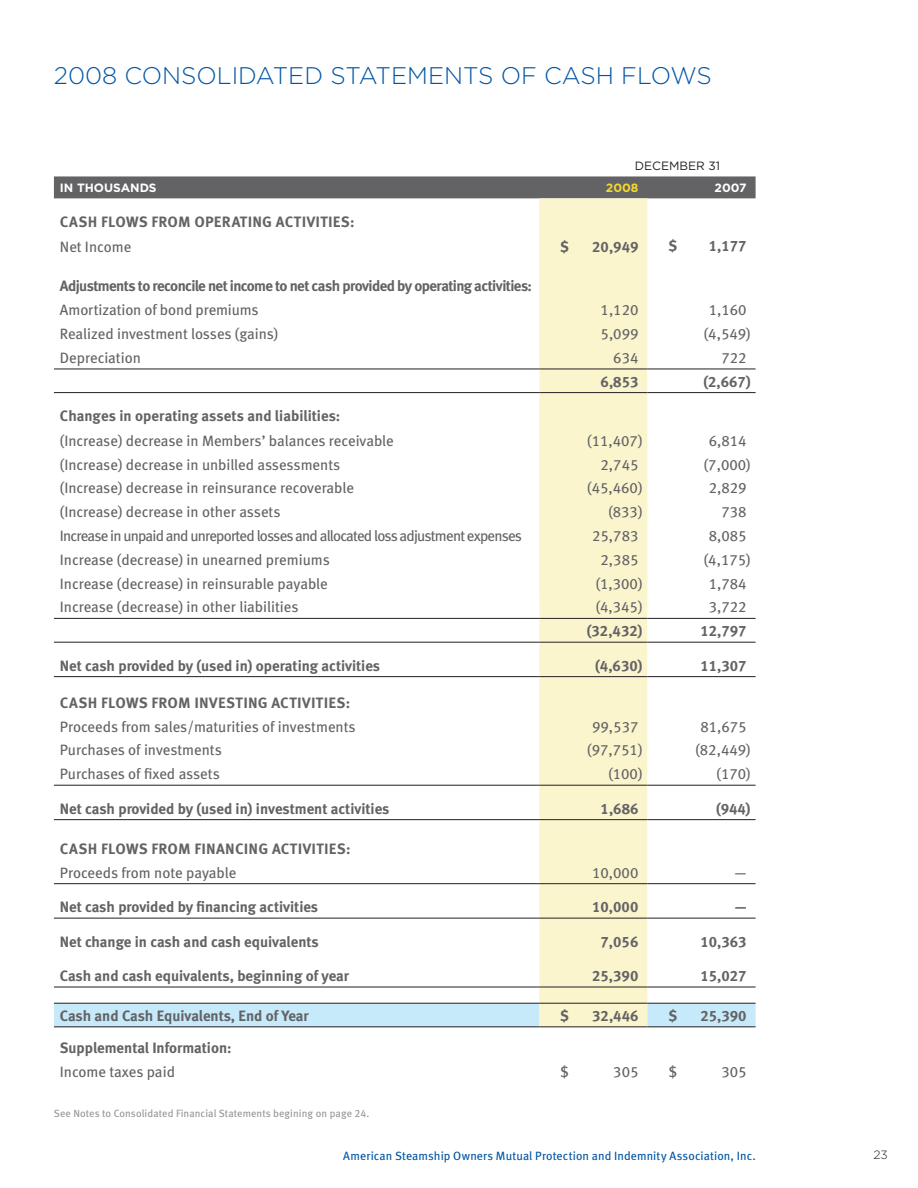
<style>
.page{position:relative;width:918px;height:1188px;background:#fff}
.page>*{position:absolute;margin:0;border:0;box-sizing:border-box;transform-origin:0 0}
.t1{font:300 24px "Gotham";letter-spacing:-.015em;color:#0155a5}
.t2{font:300 24px "Gotham";letter-spacing:-.065em;color:#0155a5}
.t3{font:15px "Meta Book LF";color:#636366}
.t4{font:700 15px "Meta";color:#636366}
.t5{font:15px "Meta Bold LF";color:#636366}
.t6{font:15px "Meta Bold LF Caps";letter-spacing:.015em;color:#636366}
.t7{font:700 15px "Meta";letter-spacing:-.04em;color:#636366}
.t8{font:15px "Meta Book LF";letter-spacing:-.05em;color:#636366}
.t9{font:12px "Meta";letter-spacing:.01em;color:#0155a5}
.t10{font:700 12px "Gotham";color:#fff}
.t11{font:12px "Gotham";color:#231f20}
.t12{font:700 12px "Gotham";color:#f4d930}
.t13{font:300 12px "Gotham";color:#231f20}
.t14{font:10.5px "Meta Book LF";letter-spacing:.01em;color:#939598}
.s1{font-family:"Meta";font-weight:700}
</style>
<div class="page">
<div style="left:54px;top:176px;width:702px;height:22px;background:#636366"></div>
<div style="left:539px;top:198px;width:108px;height:805px;background:#fbf5ce"></div>
<svg style="left:54px;top:370px;width:702px;height:617px"></svg>
<svg style="left:647px;top:595px;width:109px;height:392px"></svg>
<svg style="left:54px;top:1004px;width:702px;height:22px;background:#ceebf3"></svg>
<hr style="left:54px;top:987px;width:485px;height:1px;background:#231f20">
<hr style="left:539px;top:987px;width:108px;height:1px;background:#231f20">
<hr style="left:647px;top:987px;width:109px;height:1px;background:#231f20">
<hr style="left:54px;top:618px;width:485px;height:1px;background:#231f20">
<hr style="left:539px;top:618px;width:108px;height:1px;background:#231f20">
<hr style="left:647px;top:618px;width:109px;height:1px;background:#231f20">
<hr style="left:54px;top:392px;width:485px;height:1px;background:#231f20">
<hr style="left:647px;top:392px;width:109px;height:1px;background:#231f20">
<hr style="left:539px;top:392px;width:108px;height:1px;background:#231f20">
<hr style="left:54px;top:369px;width:485px;height:1px;background:#231f20">
<hr style="left:539px;top:369px;width:108px;height:1px;background:#231f20">
<hr style="left:647px;top:369px;width:109px;height:1px;background:#231f20">
<hr style="left:54px;top:642px;width:485px;height:1px;background:#231f20">
<hr style="left:539px;top:642px;width:108px;height:1px;background:#231f20">
<hr style="left:647px;top:642px;width:109px;height:1px;background:#231f20">
<hr style="left:54px;top:883px;width:485px;height:1px;background:#231f20">
<hr style="left:539px;top:883px;width:108px;height:1px;background:#231f20">
<hr style="left:647px;top:883px;width:109px;height:1px;background:#231f20">
<hr style="left:54px;top:676px;width:485px;height:1px;background:#231f20">
<hr style="left:539px;top:676px;width:108px;height:1px;background:#231f20">
<hr style="left:647px;top:676px;width:109px;height:1px;background:#231f20">
<hr style="left:54px;top:918px;width:485px;height:1px;background:#231f20">
<hr style="left:539px;top:918px;width:108px;height:1px;background:#231f20">
<hr style="left:647px;top:918px;width:109px;height:1px;background:#231f20">
<hr style="left:54px;top:785px;width:485px;height:1px;background:#231f20">
<hr style="left:539px;top:785px;width:108px;height:1px;background:#231f20">
<hr style="left:647px;top:785px;width:109px;height:1px;background:#231f20">
<hr style="left:54px;top:819px;width:485px;height:1px;background:#231f20">
<hr style="left:539px;top:819px;width:108px;height:1px;background:#231f20">
<hr style="left:647px;top:819px;width:109px;height:1px;background:#231f20">
<hr style="left:54px;top:1026px;width:485px;height:1px;background:#231f20">
<hr style="left:539px;top:1026px;width:108px;height:1px;background:#231f20">
<hr style="left:647px;top:1026px;width:109px;height:1px;background:#231f20">
<hr style="left:54px;top:1003px;width:485px;height:1px;background:#231f20">
<hr style="left:539px;top:1003px;width:108px;height:1px;background:#231f20">
<hr style="left:647px;top:1003px;width:109px;height:1px;background:#231f20">
<h1 class="t1" style="left:54px;top:63px;width:88px">2008 CONSOLI</h1>
<h1 class="t2" style="left:238px;top:63px;width:171px">DATE D STATEMEN</h1>
<h1 class="t1" style="left:463px;top:63px;width:175px">TS OF CASH FLO</h1>
<h1 class="t1" style="left:670px;top:63px;width:40px">WS</h1>
<p class="t11" style="left:575px;top:160px;width:8px">DECEM</p>
<p class="t11" style="left:679px;top:160px;width:42px">BER 31</p>
<p class="t10" style="left:60px;top:181px;width:97px">IN THOUSAN DS</p>
<p class="t12" style="left:606px;top:181px;width:34px">2008</p>
<p class="t10" style="left:715px;top:181px;width:34px">2007</p>
<p class="t6" style="left:60px;top:213px;width:296px">CASH FLOWS FROM OPERATING ACTIVITIES:</p>
<p class="t3" style="left:60px;top:238px;width:73px">Net Income</p>
<p class="t5" style="left:560px;top:237px;width:10px">$</p>
<p class="t5" style="left:592px;top:237px;width:48px">20,949</p>
<p class="t5" style="left:668px;top:237px;width:10px">$</p>
<p class="t5" style="left:709px;top:237px;width:39px">1,177</p>
<p class="t7" style="left:60px;top:277px;width:474px">Adjustments to reconcile net income to net cash provided by operating activities:</p>
<p class="t3" style="left:60px;top:301px;width:200px">Amortization of bond premiums</p>
<p class="t3" style="left:601px;top:301px;width:39px">1,120</p>
<p class="t3" style="left:709px;top:301px;width:39px">1,160</p>
<p class="t3" style="left:60px;top:325px;width:220px">Realized investment losses (gains)</p>
<p class="t3" style="left:601px;top:325px;width:39px">5,099</p>
<p class="t3" style="left:704px;top:325px;width:48px">(4,549)</p>
<p class="t3" style="left:60px;top:349px;width:82px">Depreciation</p>
<p class="t3" style="left:613px;top:349px;width:27px">634</p>
<p class="t3" style="left:721px;top:349px;width:27px">722</p>
<p class="t5" style="left:601px;top:372px;width:39px">6,853</p>
<p class="t5" style="left:703px;top:372px;width:49px">(2,667)</p>
<p class="t4" style="left:60px;top:407px;width:282px">Changes in operating assets and liabilities:</p>
<p class="t3" style="left:60px;top:432px;width:335px">(Increase) decrease in Members’ balances receivable</p>
<p class="t3" style="left:587px;top:432px;width:57px">(11,407)</p>
<p class="t3" style="left:709px;top:432px;width:39px">6,814</p>
<p class="t3" style="left:60px;top:456px;width:282px">(Increase) decrease in unbilled assessments</p>
<p class="t3" style="left:601px;top:456px;width:39px">2,745</p>
<p class="t3" style="left:704px;top:456px;width:48px">(7,000)</p>
<p class="t3" style="left:60px;top:479px;width:296px">(Increase) decrease in reinsurance recoverable</p>
<p class="t3" style="left:587px;top:479px;width:57px">(45,460)</p>
<p class="t3" style="left:709px;top:479px;width:39px">2,829</p>
<p class="t3" style="left:60px;top:503px;width:222px">(Increase) decrease in other assets</p>
<p class="t3" style="left:608px;top:503px;width:36px">(833)</p>
<p class="t3" style="left:721px;top:503px;width:27px">738</p>
<p class="t8" style="left:60px;top:527px;width:464px">Increase in unpaid and unreported losses and allocated loss adjustment expenses</p>
<p class="t3" style="left:592px;top:527px;width:48px">25,783</p>
<p class="t3" style="left:709px;top:527px;width:39px">8,085</p>
<p class="t3" style="left:60px;top:551px;width:272px">Increase (decrease) in unearned premiums</p>
<p class="t3" style="left:601px;top:551px;width:39px">2,385</p>
<p class="t3" style="left:704px;top:551px;width:48px">(4,175)</p>
<p class="t3" style="left:60px;top:575px;width:269px">Increase (decrease) in reinsurable payable</p>
<p class="t3" style="left:596px;top:575px;width:48px">(1,300)</p>
<p class="t3" style="left:709px;top:575px;width:39px">1,784</p>
<p class="t3" style="left:60px;top:598px;width:240px">Increase (decrease) in other liabilities</p>
<p class="t3" style="left:596px;top:598px;width:48px">(4,345)</p>
<p class="t3" style="left:709px;top:598px;width:39px">3,722</p>
<p class="t5" style="left:587px;top:622px;width:57px">(32,432)</p>
<p class="t5" style="left:700px;top:622px;width:48px">12,797</p>
<p class="t4" style="left:60px;top:656px;width:322px">Net cash provided by (used in) operating activities</p>
<p class="t5" style="left:595px;top:656px;width:49px">(4,630)</p>
<p class="t5" style="left:700px;top:656px;width:48px">11,307</p>
<p class="t6" style="left:60px;top:694px;width:292px">CASH FLOWS FROM INVESTING ACTIVITIES<span class="s1">:</span></p>
<p class="t3" style="left:60px;top:718px;width:297px">Proceeds from sales/maturities of investments</p>
<p class="t3" style="left:592px;top:718px;width:48px">99,537</p>
<p class="t3" style="left:700px;top:718px;width:48px">81,675</p>
<p class="t3" style="left:60px;top:741px;width:163px">Purchases of investments</p>
<p class="t3" style="left:587px;top:741px;width:57px">(97,751)</p>
<p class="t3" style="left:695px;top:741px;width:57px">(82,449)</p>
<p class="t3" style="left:60px;top:765px;width:161px">Purchases of fixed assets</p>
<p class="t3" style="left:608px;top:765px;width:36px">(100)</p>
<p class="t3" style="left:717px;top:765px;width:36px">(170)</p>
<p class="t4" style="left:60px;top:799px;width:331px">Net cash provided by (used in) investment activities</p>
<p class="t5" style="left:601px;top:799px;width:39px">1,686</p>
<p class="t5" style="left:716px;top:799px;width:36px">(944)</p>
<p class="t6" style="left:60px;top:840px;width:292px">CASH FLOWS FROM FI NANCING ACTIVITIES:</p>
<p class="t3" style="left:60px;top:864px;width:178px">Proceeds from note payable</p>
<p class="t3" style="left:592px;top:864px;width:48px">10,000</p>
<p class="t3" style="left:735px;top:864px;width:14px">—</p>
<p class="t4" style="left:60px;top:898px;width:260px">Net cash provided by financing activities</p>
<p class="t5" style="left:592px;top:898px;width:48px">10,000</p>
<p class="t5" style="left:735px;top:898px;width:13px">—</p>
<p class="t4" style="left:60px;top:932px;width:260px">Net change in cash and cash equivalents</p>
<p class="t5" style="left:601px;top:932px;width:39px">7,056</p>
<p class="t5" style="left:700px;top:932px;width:48px">10,363</p>
<p class="t4" style="left:60px;top:967px;width:291px">Cash and cash equivalents, beginning of year</p>
<p class="t5" style="left:592px;top:967px;width:48px">25,390</p>
<p class="t5" style="left:700px;top:967px;width:48px">15,027</p>
<p class="t4" style="left:60px;top:1007px;width:250px">Cash and Cash Equivalents, End of Year</p>
<p class="t5" style="left:560px;top:1007px;width:10px">$</p>
<p class="t5" style="left:592px;top:1007px;width:48px">32,446</p>
<p class="t5" style="left:668px;top:1007px;width:10px">$</p>
<p class="t5" style="left:700px;top:1007px;width:48px">25,390</p>
<p class="t4" style="left:60px;top:1039px;width:173px">Supplemental Information:</p>
<p class="t3" style="left:60px;top:1063px;width:117px">Income taxes paid</p>
<p class="t3" style="left:560px;top:1063px;width:10px">$</p>
<p class="t3" style="left:613px;top:1063px;width:27px">305</p>
<p class="t3" style="left:668px;top:1063px;width:10px">$</p>
<p class="t3" style="left:721px;top:1063px;width:27px">305</p>
<p class="t14" style="left:54px;top:1107px;width:317px">See Notes to Consolidated Financial Statements begining on page 24.</p>
<p class="t9" style="left:343px;top:1149px;width:414px">American Steamship Owners Mutual Protection and Indemnity Association, Inc.</p>
<p class="t13" style="left:874px;top:1148px;width:16px">23</p>
</div>
